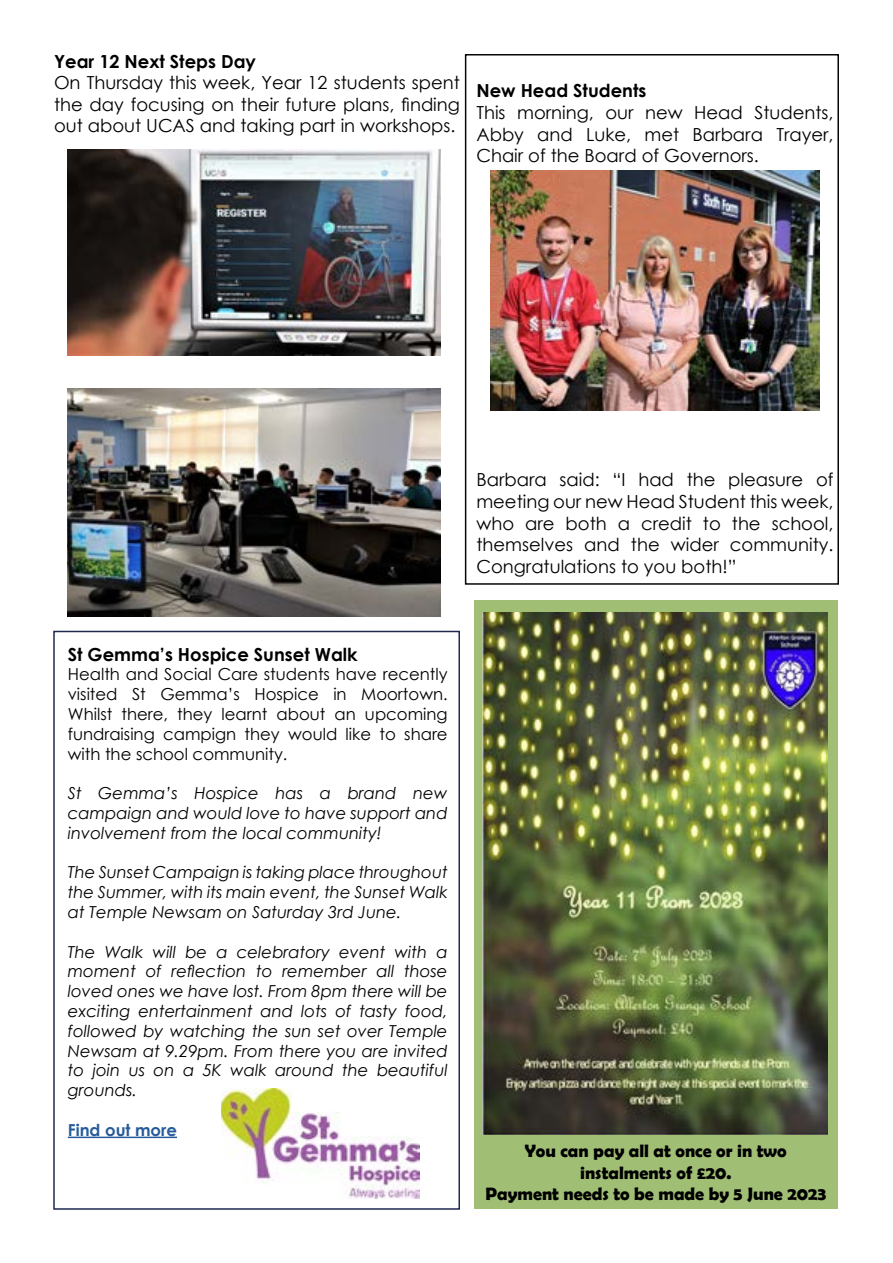
<style>
.page{position:relative;width:893px;height:1263px;background:#fff}
.page>*{position:absolute;margin:0;border:0;box-sizing:border-box;transform-origin:0 0}
.t1{font:18px/21.6px "Century Gothic";color:#000;text-align:justify}
.t2{font:700 18px/21.6px "Berlin Sans FB Demi";color:#000;text-align:center}
.t3{font:700 18px "Century Gothic";color:#000}
.t4{font:italic 16.5px/19.8px "Century Gothic";color:#000;text-align:justify}
.t5{font:16.5px/19.8px "Century Gothic";color:#000;text-align:justify}
.t6{font:700 16.5px "Century Gothic";color:#275b9b}
</style>
<div class="page">
<div style="left:474px;top:600px;width:364px;height:609px;background:#a0be74"></div>
<img style="left:68px;top:150px;width:372px;height:205px">
<hr style="left:68px;top:1136px;width:109px;height:2px;background:#275b9b">
<img style="left:221px;top:1088px;width:198px;height:110px">
<div style="left:53px;top:631px;width:407px;height:579px;border:2px solid #202950"></div>
<img style="left:483px;top:612px;width:344px;height:522px">
<img style="left:490px;top:170px;width:330px;height:241px">
<img style="left:68px;top:389px;width:372px;height:227px">
<div style="left:465px;top:54px;width:374px;height:531px;border:2px solid #030706"></div>
<p class="t3" style="left:54px;top:47px;width:203px">Year 12 Next Steps Day</p>
<p class="t1" style="left:54px;top:72px;width:407px">On Thursday this week, Year 12 students spent the day focusing on their future plans, finding out about UCAS and taking part in workshops.</p>
<p class="t3" style="left:476px;top:77px;width:171px">New Head Students</p>
<p class="t1" style="left:476px;top:101px;width:359px">This morning, our new Head Students, Abby and Luke, met Barbara Trayer, Chair of the Board of Governors.</p>
<p class="t3" style="left:68px;top:640px;width:291px">St Gemma’s Hospice Sunset Walk</p>
<p class="t5" style="left:68px;top:664px;width:381px">Health and Social Care students have recently visited St Gemma’s Hospice in Moortown.<br>Whilst there, they learnt about an upcoming fundraising campign they would like to share with the school community.</p>
<p class="t4" style="left:68px;top:783px;width:381px">St Gemma’s Hospice has a brand new campaign and would love to have support and involvement from the local community!</p>
<p class="t4" style="left:68px;top:862px;width:381px">The Sunset Campaign is taking place throughout the Summer, with its main event, the Sunset Walk at Temple Newsam on Saturday 3rd June.</p>
<p class="t4" style="left:68px;top:941px;width:381px">The Walk will be a celebratory event with a moment of reflection to remember all those loved ones we have lost. From 8pm there will be exciting entertainment and lots of tasty food, followed by watching the sun set over Temple Newsam at 9.29pm. From there you are invited to join us on a 5K walk around the beautiful grounds.</p>
<p class="t6" style="left:68px;top:1117px;width:111px">Find out more</p>
<p class="t1" style="left:476px;top:469px;width:359px">Barbara said: “I had the pleasure of meeting our new Head Student this week, who are both a credit to the school, themselves and the wider community.<br>Congratulations to you both!”</p>
<p class="t2" style="left:485px;top:1140px;width:342px">You can pay all at once or in two instalments of £20.<br>Payment needs to be made by 5 June 2023</p>
</div>
